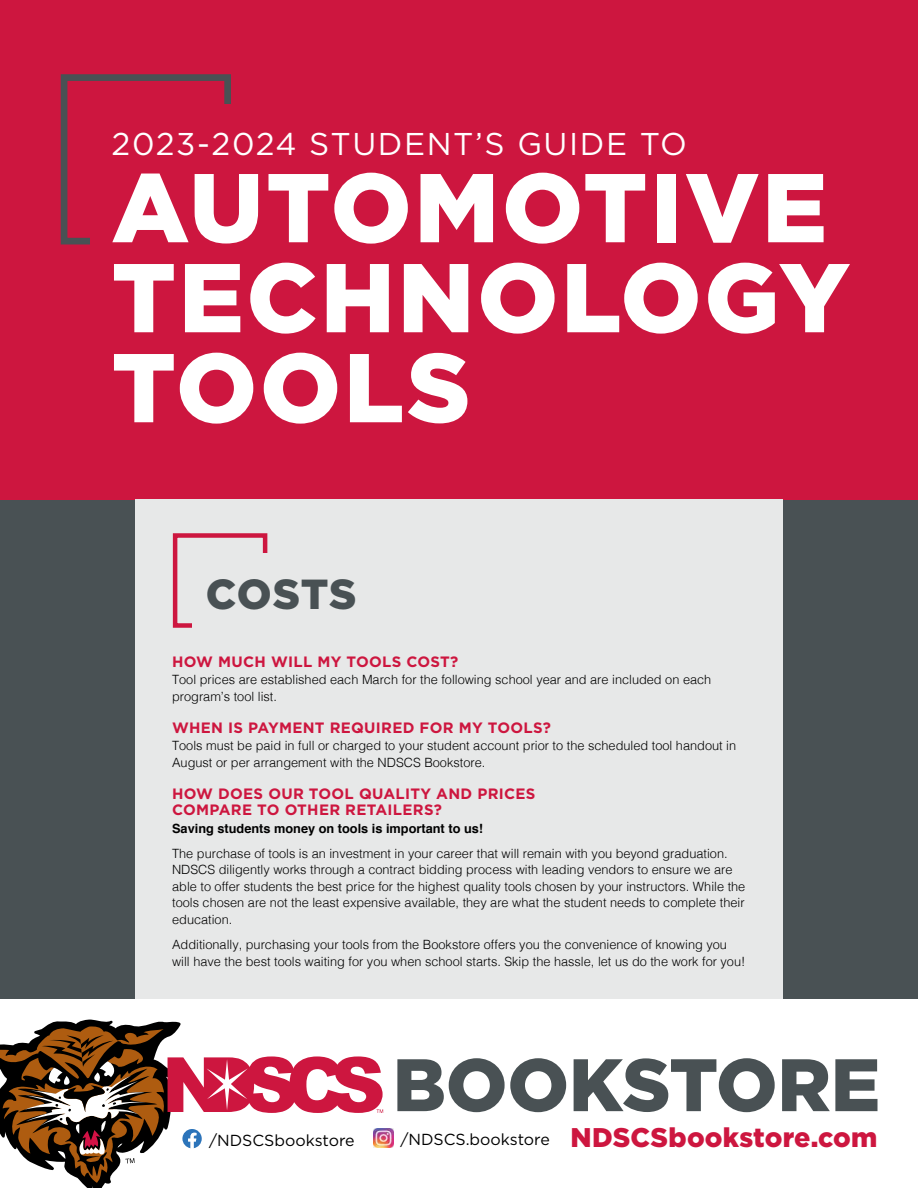
<style>
.page{position:relative;width:918px;height:1188px;background:#fff}
.page>*{position:absolute;margin:0;border:0;box-sizing:border-box;transform-origin:0 0}
.Heading_Red{font:900 97.5px/90px "Gotham";letter-spacing:.03em;color:#fff}
.Heading_Red-2{font:900 42px "Gotham";letter-spacing:.015em;color:#495154}
.Heading_Red-3{font:31.5px "Gotham";letter-spacing:.05em;color:#fff}
.t1{font:900 27px "Gotham";letter-spacing:.01em;color:#cd163f}
.t2{font:16.05px "Gotham";color:#000}
.Heading_Red-4{font:700 15px/16.5px "Gotham";letter-spacing:.02em;color:#cd163f}
.Paragraph_Text{font:300 12.75px/16.5px "Helvetica";color:#000}
.Paragraph_Text-2{font:700 12.75px "Helvetica";color:#000}
</style>
<div class="page">
<div style="left:0;top:500px;width:918px;height:499px;background:#495154"></div>
<div style="left:0;top:0;width:918px;height:500px;background:#cd163f"></div>
<div style="left:135px;top:500px;width:648px;height:499px;background:#e7e8e8"></div>
<img style="left:383px;top:1129px;width:10px;height:19px">
<div style="left:61px;top:74px;width:170px;height:170px;border:7px solid #495154"></div>
<div style="left:91px;top:104px;width:150px;height:150px;background:#cd163f"></div>
<svg style="left:397px;top:1058px;width:481px;height:54px"></svg>
<svg style="left:0;top:1019px;width:383px;height:169px"></svg>
<div style="left:173px;top:533px;width:94px;height:95px;border:4px solid #cd163f"></div>
<div style="left:192px;top:554px;width:81px;height:80px;background:#e7e8e8"></div>
<p class="Heading_Red-3" style="left:112px;top:123px;width:577px">2023-2024 STUDENT’S GUIDE TO</p>
<p class="Heading_Red" style="left:112px;top:162px;width:740px">AUTOMOTIVE<br>TECHNOLOGY<br>TOOLS</p>
<p class="Heading_Red-2" style="left:206px;top:565px;width:152px">COSTS</p>
<p class="Heading_Red-4" style="left:172px;top:653px;width:288px">HOW MUCH WILL MY TOOLS COST?</p>
<p class="Paragraph_Text" style="left:172px;top:671px;width:541px">Tool prices are established each March for the following school year and are included on each program’s tool list.</p>
<p class="Heading_Red-4" style="left:172px;top:719px;width:380px">WHEN IS PAYMENT REQUIRED FOR MY TOOLS?</p>
<p class="Paragraph_Text" style="left:172px;top:737px;width:566px">Tools must be paid in full or charged to your student account prior to the scheduled tool handout in<br>August or per arrangement with the NDSCS Bookstore.</p>
<p class="Heading_Red-4" style="left:172px;top:785px;width:365px">HOW DOES OUR TOOL QUALITY AND PRICES<br>COMPARE TO OTHER RETAILERS?</p>
<p class="Paragraph_Text-2" style="left:172px;top:820px;width:313px">Saving students money on tools is important to us!</p>
<p class="Paragraph_Text" style="left:172px;top:844px;width:575px">The purchase of tools is an investment in your career that will remain with you beyond graduation.<br>NDSCS diligently works through a contract bidding process with leading vendors to ensure we are able to offer students the best price for the highest quality tools chosen by your instructors. While the tools chosen are not the least expensive available, they are what the student needs to complete their education.</p>
<p class="Paragraph_Text" style="left:172px;top:935px;width:575px">Additionally, purchasing your tools from the Bookstore offers you the convenience of knowing you will have the best tools waiting for you when school starts. Skip the hassle, let us do the work for you!</p>
<p class="t2" style="left:209px;top:1130px;width:147px">/NDSCSbookstore</p>
<p class="t2" style="left:400px;top:1129px;width:151px">/NDSCS.bookstore</p>
<p class="t1" style="left:571px;top:1119px;width:308px">NDSCSbookstore.com</p>
</div>
